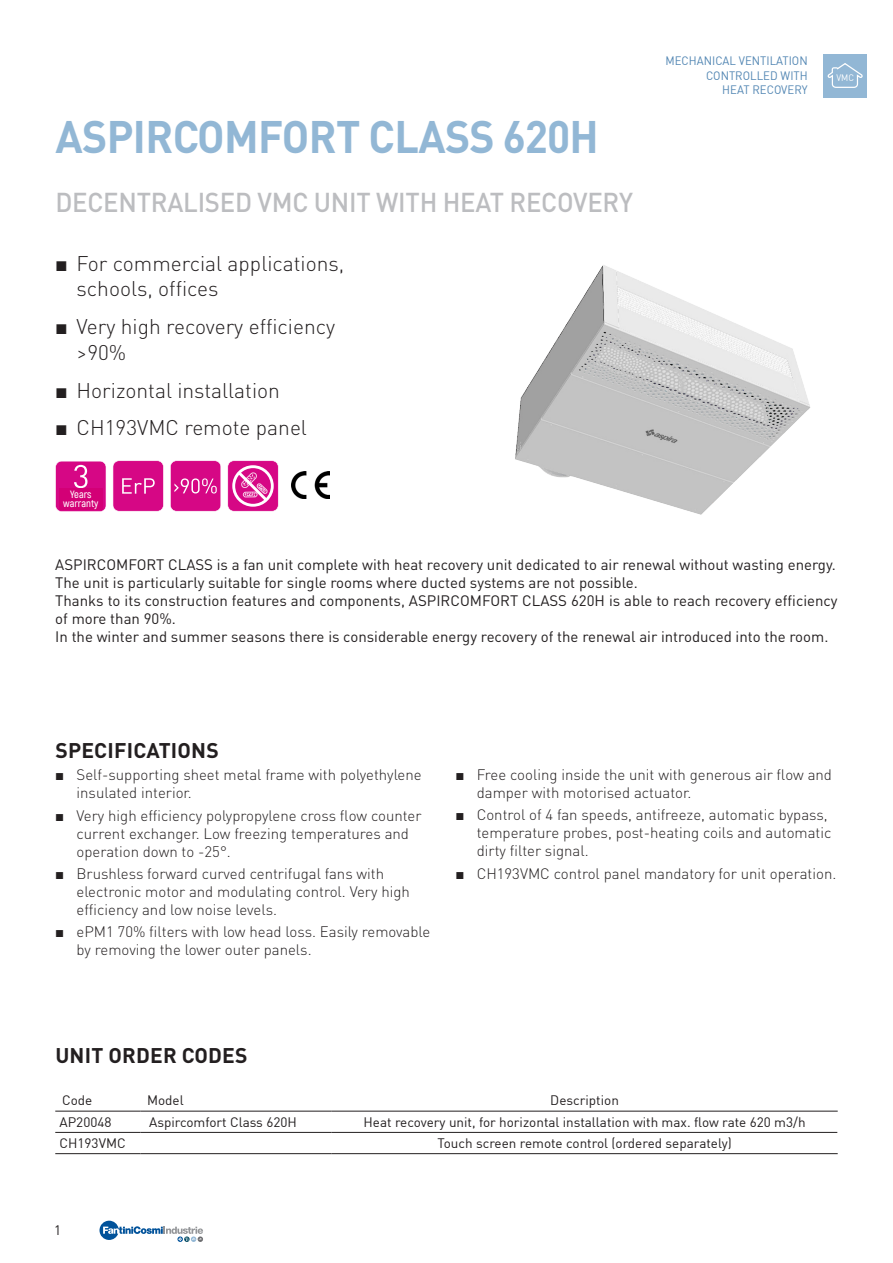
<style>
.page{position:relative;width:893px;height:1263px;background:#fff}
.page>*{position:absolute;margin:0;border:0;box-sizing:border-box;transform-origin:0 0}
.SCHEDA_TECNICA_Titol{font:700 45px "DIN Pro";letter-spacing:-.015em;color:#92b7d5;scale:.95 1}
.SCHEDA_TECNICA_Sotto{font:500 27px "DIN Pro";letter-spacing:-.01em;color:#bcbdc0;scale:.95 1}
.t1{font:300 21px/25.2px "DIN Pro";color:#231f20}
.SCHEDA_TECNICA_titol{font:700 21px "DIN Pro";letter-spacing:.01em;color:#231f20}
.t2{font:300 15px/18px "DIN Pro";color:#231f20}
.t3{font:15px/18px "DIN Pro";color:#231f20}
.t4{font:13.5px "DIN";color:#231f20}
.t5{font:12px/14.4px "DIN";color:#5286b3;text-align:right;scale:.95 1}
.INTRO_Elenco_puntato{font:600 10.5px/9px "Akrobat";color:#fff;text-align:center}
.t6{font:9.3px "DIN";color:#fff;scale:.95 1}
.s1{font-family:"Arial";font-weight:400}
</style>
<div class="page">
<svg style="left:99px;top:1221px;width:104px;height:21px"></svg>
<div style="left:823px;top:54px;width:44px;height:43px;background:#92b7d5"></div>
<svg style="left:827px;top:63px;width:36px;height:25px"></svg>
<hr style="left:55px;top:1111px;width:85px;height:1px;background:#231f20">
<hr style="left:140px;top:1111px;width:192px;height:1px;background:#231f20">
<hr style="left:332px;top:1111px;width:506px;height:1px;background:#231f20">
<hr style="left:55px;top:1132px;width:85px;height:1px;background:#231f20">
<hr style="left:140px;top:1132px;width:192px;height:1px;background:#231f20">
<hr style="left:332px;top:1132px;width:505px;height:1px;background:#231f20">
<hr style="left:55px;top:1153px;width:85px;height:1px;background:#231f20">
<hr style="left:140px;top:1153px;width:192px;height:1px;background:#231f20">
<hr style="left:332px;top:1153px;width:506px;height:1px;background:#231f20">
<img style="left:515px;top:265px;width:296px;height:250px">
<svg style="left:113px;top:460px;width:51px;height:51px;background:#da2191"></svg>
<svg style="left:227px;top:460px;width:52px;height:51px;background:#e14da7"></svg>
<svg style="left:170px;top:460px;width:51px;height:51px;background:#da2493"></svg>
<img style="left:292px;top:472px;width:37px;height:27px">
<svg style="left:55px;top:461px;width:51px;height:51px;background:#dc2c97"></svg>
<div style="left:59px;top:488px;width:43px;height:22px;background:#d30076"></div>
<p class="SCHEDA_TECNICA_Titol" style="left:55px;top:107px;width:573px">ASPIRCOMFORT CLASS 620H</p>
<p class="SCHEDA_TECNICA_Sotto" style="left:55px;top:184px;width:609px">DECENTRALISED VMC UNIT WITH HEAT RECOVERY</p>
<p class="t1" style="left:77px;top:250px;width:269px;text-indent:-21px"><span class="s1">■</span> For commercial applications, schools, offices</p>
<p class="t1" style="left:77px;top:313px;width:260px;text-indent:-21px"><span class="s1">■</span> Very high recovery efficiency &gt;90%</p>
<p class="t1" style="left:55px;top:376px;width:226px"><span class="s1">■</span> Horizontal installation</p>
<p class="t1" style="left:55px;top:414px;width:253px"><span class="s1">■</span> CH193VMC remote panel</p>
<p class="INTRO_Elenco_puntato" style="left:63px;top:490px;width:37px">Years warranty</p>
<p class="t5" style="left:665px;top:54px;width:151px">MECHANICAL VENTILATION<br>CONTROLLED WITH<br>HEAT RECOVERY</p>
<p class="t6" style="left:836px;top:72px;width:20px">VMC</p>
<p class="t3" style="left:55px;top:555px;width:782px">ASPIRCOMFORT CLASS is a fan unit complete with heat recovery unit dedicated to air renewal without wasting energy.</p>
<p class="t3" style="left:55px;top:573px;width:584px">The unit is particularly suitable for single rooms where ducted systems are not possible.</p>
<p class="t3" style="left:55px;top:591px;width:784px">Thanks to its construction features and components, ASPIRCOMFORT CLASS 620H is able to reach recovery efficiency of more than 90%.</p>
<p class="t3" style="left:55px;top:627px;width:775px">In the winter and summer seasons there is considerable energy recovery of the renewal air introduced into the room.</p>
<p class="SCHEDA_TECNICA_titol" style="left:55px;top:736px;width:165px">SPECIFICATIONS</p>
<p class="t2" style="left:77px;top:765px;width:347px;text-indent:-21px"><span class="s1">■</span> Self-supporting sheet metal frame with polyethylene insulated interior.</p>
<p class="t2" style="left:77px;top:805px;width:347px;text-indent:-21px"><span class="s1">■</span> Very high efficiency polypropylene cross flow counter current exchanger. Low freezing temperatures and operation down to -25°.</p>
<p class="t2" style="left:77px;top:864px;width:335px;text-indent:-21px"><span class="s1">■</span> Brushless forward curved centrifugal fans with electronic motor and modulating control. Very high efficiency and low noise levels.</p>
<p class="t2" style="left:77px;top:922px;width:355px;text-indent:-21px"><span class="s1">■</span> ePM1 70% filters with low head loss. Easily removable by removing the lower outer panels.</p>
<p class="t2" style="left:477px;top:765px;width:357px;text-indent:-21px"><span class="s1">■</span> Free cooling inside the unit with generous air flow and damper with motorised actuator.</p>
<p class="t2" style="left:477px;top:805px;width:356px;text-indent:-21px"><span class="s1">■</span> Control of 4 fan speeds, antifreeze, automatic bypass, temperature probes, post-heating coils and automatic dirty filter signal.</p>
<p class="t2" style="left:455px;top:863px;width:382px"><span class="s1">■</span> CH193VMC control panel mandatory for unit operation.</p>
<p class="SCHEDA_TECNICA_titol" style="left:55px;top:1041px;width:194px">UNIT ORDER CODES</p>
<p class="t4" style="left:62px;top:1092px;width:32px">Code</p>
<p class="t4" style="left:147px;top:1092px;width:38px">Model</p>
<p class="t4" style="left:550px;top:1092px;width:70px">Description</p>
<p class="t4" style="left:60px;top:1113px;width:53px">AP20048</p>
<p class="t4" style="left:149px;top:1113px;width:149px">Aspircomfort Class 620H</p>
<p class="t4" style="left:364px;top:1113px;width:443px">Heat recovery unit, for horizontal installation with max. flow rate 620 m3/h</p>
<p class="t4" style="left:60px;top:1134px;width:68px">CH193VMC</p>
<p class="t4" style="left:437px;top:1134px;width:296px">Touch screen remote control (ordered separately)</p>
<p class="t4" style="left:54px;top:1222px;width:9px">1</p>
</div>
